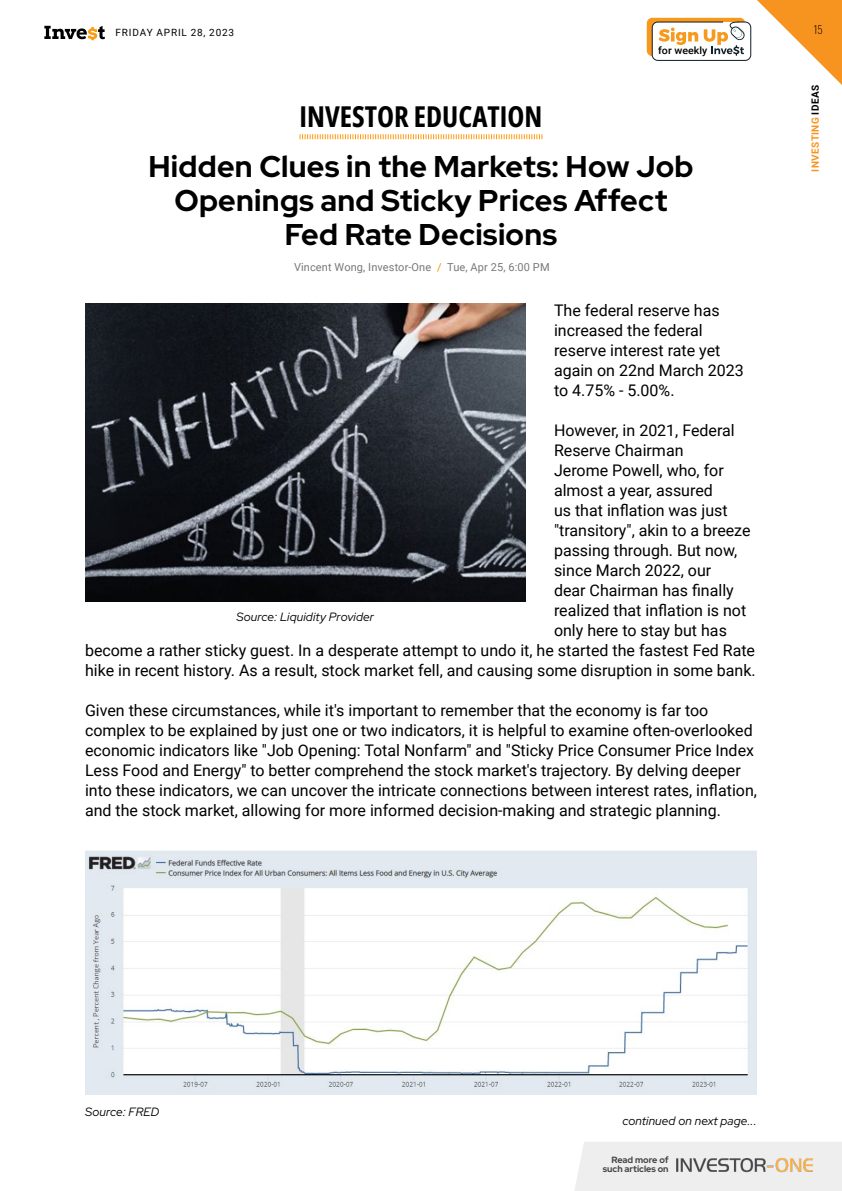
<style>
.page{position:relative;width:842px;height:1191px;background:#fff}
.page>*{position:absolute;margin:0;border:0;box-sizing:border-box;transform-origin:0 0}
.t1{font:700 30px/34px "Red Hat Display";letter-spacing:.01em;color:#000;text-align:center}
.t2{font:700 28.8px "Open Sans Condensed";color:#000}
.t3{font:16px/20px "Roboto";color:#000}
.t4{font:italic 12px "Red Hat Display";letter-spacing:.01em;color:#000}
.t5{font:11px "Roboto";letter-spacing:.01em;color:#77787b}
.t6{font:11px "Oswald";color:#000}
.t7{font:500 10.1px "Roboto";color:#000;scale:1.05 1}
.t8{font:10px "Roboto";letter-spacing:.085em;color:#000}
.t9{font:700 10px "Roboto";letter-spacing:.035em;color:#f7941f}
.t10{font:700 9px/9px "Red Hat Display";color:#444;text-align:right}
.s1{color:#f39200}
.s2{color:#000}
</style>
<div class="page">
<svg style="left:647px;top:18px;width:98px;height:38px"></svg>
<svg style="left:652px;top:22px;width:99px;height:39px"></svg>
<div style="left:574px;top:1142px;width:268px;height:49px;background:#eee"></div>
<img style="left:677px;top:1158px;width:135px;height:16px">
<svg style="left:300px;top:134px;width:242px;height:5px"></svg>
<img style="left:85px;top:304px;width:441px;height:297px">
<img style="left:85px;top:851px;width:672px;height:243px">
<svg style="left:44px;top:26px;width:61px;height:14px"></svg>
<svg style="left:757px;top:0;width:85px;height:85px"></svg>
<p class="t8" style="left:115px;top:26px;width:120px">FRIDAY APRIL 28, 2023</p>
<p class="t6" style="left:814px;top:20px;width:11px">15</p>
<h2 class="t2" style="left:300px;top:97px;width:244px">INVESTOR EDUCATION</h2>
<p class="t7" style="left:658px;top:44px;width:48px">for weekly</p>
<h1 class="t1" style="left:148px;top:149px;width:546px">Hidden Clues in the Markets: How Job<br>Openings and Sticky Prices Affect<br>Fed Rate Decisions</h1>
<p class="t5" style="left:294px;top:259px;width:257px">Vincent Wong, Investor-One <span class="s1">/</span> Tue, Apr 25, 6:00 PM</p>
<p class="t3" style="left:554px;top:300px;width:191px">The federal reserve has increased the federal reserve interest rate yet again on 22nd March 2023 to 4.75% - 5.00%.</p>
<p class="t3" style="left:554px;top:420px;width:182px">However, in 2021, Federal</p>
<p class="t3" style="left:554px;top:440px;width:131px">Reserve Chairman</p>
<p class="t3" style="left:554px;top:460px;width:171px">Jerome Powell, who, for</p>
<p class="t3" style="left:554px;top:480px;width:160px">almost a year, assured</p>
<p class="t3" style="left:554px;top:500px;width:175px">us that inflation was just</p>
<p class="t3" style="left:554px;top:520px;width:198px">"transitory", akin to a breeze</p>
<p class="t3" style="left:554px;top:540px;width:185px">passing through. But now,</p>
<p class="t3" style="left:554px;top:560px;width:159px">since March 2022, our</p>
<p class="t3" style="left:554px;top:580px;width:181px">dear Chairman has finally</p>
<p class="t3" style="left:554px;top:600px;width:194px">realized that inflation is not</p>
<p class="t3" style="left:554px;top:620px;width:174px">only here to stay but has</p>
<p class="t3" style="left:85px;top:640px;width:671px">become a rather sticky guest. In a desperate attempt to undo it, he started the fastest Fed Rate</p>
<p class="t3" style="left:85px;top:660px;width:672px">hike in recent history. As a result, stock market fell, and causing some disruption in some bank.</p>
<p class="t3" style="left:85px;top:700px;width:673px">Given these circumstances, while it's important to remember that the economy is far too complex to be explained by just one or two indicators, it is helpful to examine often-overlooked economic indicators like "Job Opening: Total Nonfarm" and "Sticky Price Consumer Price Index Less Food and Energy" to better comprehend the stock market's trajectory. By delving deeper into these indicators, we can uncover the intricate connections between interest rates, inflation, and the stock market, allowing for more informed decision-making and strategic planning.</p>
<p class="t4" style="left:236px;top:609px;width:139px">Source: Liquidity Provider</p>
<p class="t9" style="left:808px;top:171px;width:88px;rotate:-90deg">INVESTING <span class="s2">IDEAS</span></p>
<p class="t4" style="left:85px;top:1104px;width:76px">Source: FRED</p>
<p class="t4" style="left:622px;top:1113px;width:136px">continued on next page...</p>
<p class="t10" style="left:603px;top:1154px;width:67px">Read more of such articles on</p>
</div>
